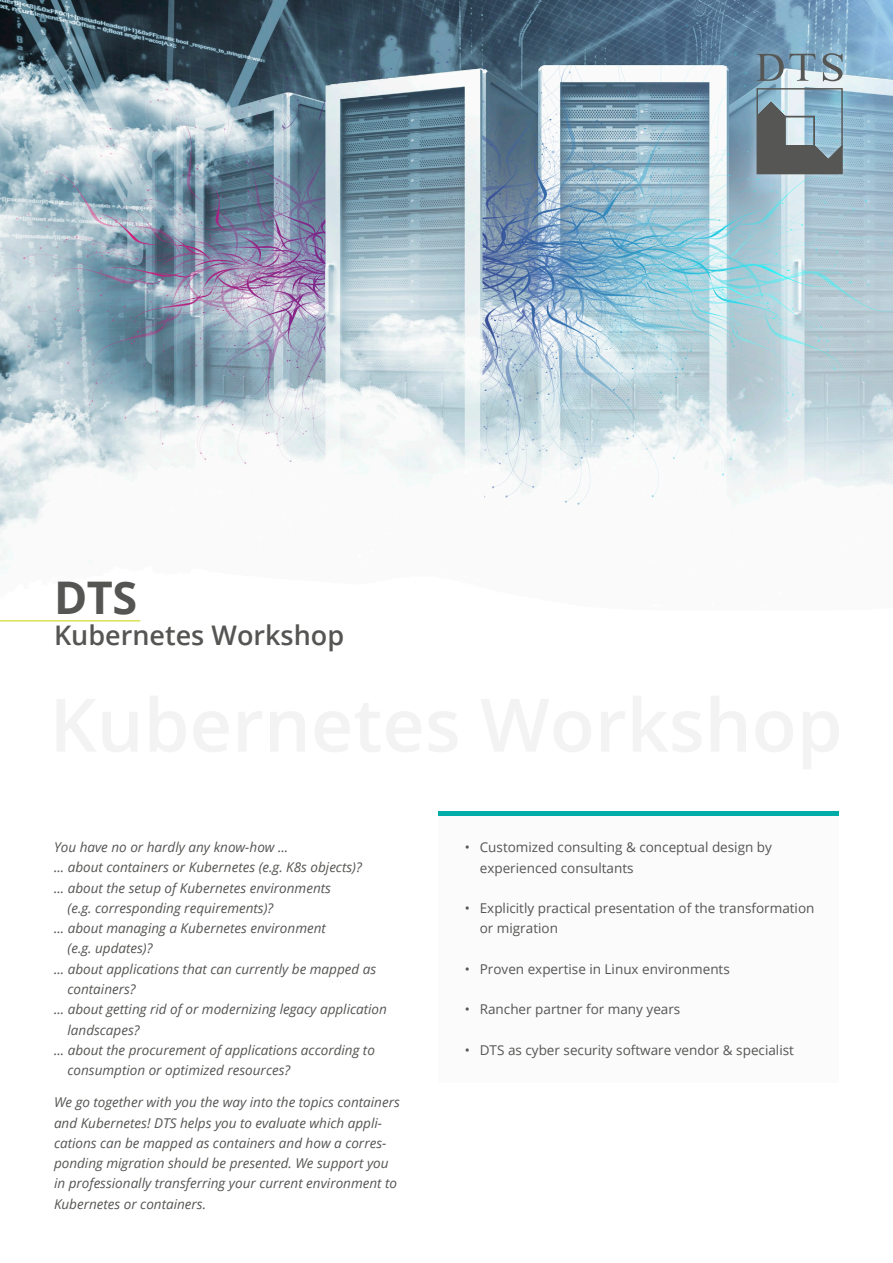
<style>
.page{position:relative;width:893px;height:1263px;background:#fff}
.page>*{position:absolute;margin:0;border:0;box-sizing:border-box;transform-origin:0 0}
.t1{font:700 45px "Open Sans";color:#555554}
.t2{font:600 27px "Open Sans";color:#555554}
.t3{font:italic 13.5px/20.2px "Open Sans";color:#555554}
.t4{font:13.5px/20.2px "Open Sans";color:#555554}
</style>
<div class="page">
<img style="left:0;top:0;width:893px;height:622px">
<svg style="left:57px;top:696px;width:782px;height:73px"></svg>
<hr style="left:438px;top:811px;width:401px;height:4px;background:#00aca7">
<div style="left:438px;top:815px;width:401px;height:267px;background:#fbfbfb"></div>
<hr style="left:0;top:620px;width:140px;height:1px;background:#c7d300">
<div style="left:747px;top:44px;width:105px;height:140px;background:#fff;opacity:.3"></div>
<svg style="left:756px;top:87px;width:87px;height:88px;background:#7e9098"></svg>
<svg style="left:756px;top:54px;width:59px;height:27px;background:#859cab"></svg>
<svg style="left:822px;top:53px;width:20px;height:28px"></svg>
<p class="t1" style="left:54px;top:566px;width:85px">DTS</p>
<p class="t2" style="left:54px;top:617px;width:292px">Kubernetes Workshop</p>
<p class="t3" style="left:54px;top:837px;width:236px">You have no or hardly any know-how ...</p>
<p class="t3" style="left:54px;top:857px;width:309px">... about containers or Kubernetes (e.g. K8s objects)?</p>
<p class="t3" style="left:54px;top:877px;width:279px">... about the setup of Kubernetes environments</p>
<p class="t3" style="left:68px;top:897px;width:207px">(e.g. corresponding requirements)?</p>
<p class="t3" style="left:54px;top:918px;width:273px">... about managing a Kubernetes environment</p>
<p class="t3" style="left:68px;top:938px;width:87px">(e.g. updates)?</p>
<p class="t3" style="left:68px;top:958px;width:310px;text-indent:-14px">... about applications that can currently be mapped as containers?</p>
<p class="t3" style="left:68px;top:999px;width:321px;text-indent:-14px">... about getting rid of or modernizing legacy application landscapes?</p>
<p class="t3" style="left:68px;top:1039px;width:309px;text-indent:-14px">... about the procurement of applications according to consumption or optimized resources?</p>
<p class="t3" style="left:54px;top:1092px;width:347px">We go together with you the way into the topics containers and Kubernetes! DTS helps you to evaluate which appli&shy;cations can be mapped as containers and how a corres&shy;ponding migration should be presented. We support you in professionally transferring your current environment to Kubernetes or containers.</p>
<p class="t4" style="left:480px;top:837px;width:294px;text-indent:-15px">• Customized consulting &amp; conceptual design by experienced consultants</p>
<p class="t4" style="left:480px;top:897px;width:336px;text-indent:-15px">• Explicitly practical presentation of the transformation or migration</p>
<p class="t4" style="left:465px;top:958px;width:267px">• Proven expertise in Linux environments</p>
<p class="t4" style="left:465px;top:998px;width:217px">• Rancher partner for many years</p>
<p class="t4" style="left:465px;top:1040px;width:331px">• DTS as cyber security software vendor &amp; specialist</p>
</div>
